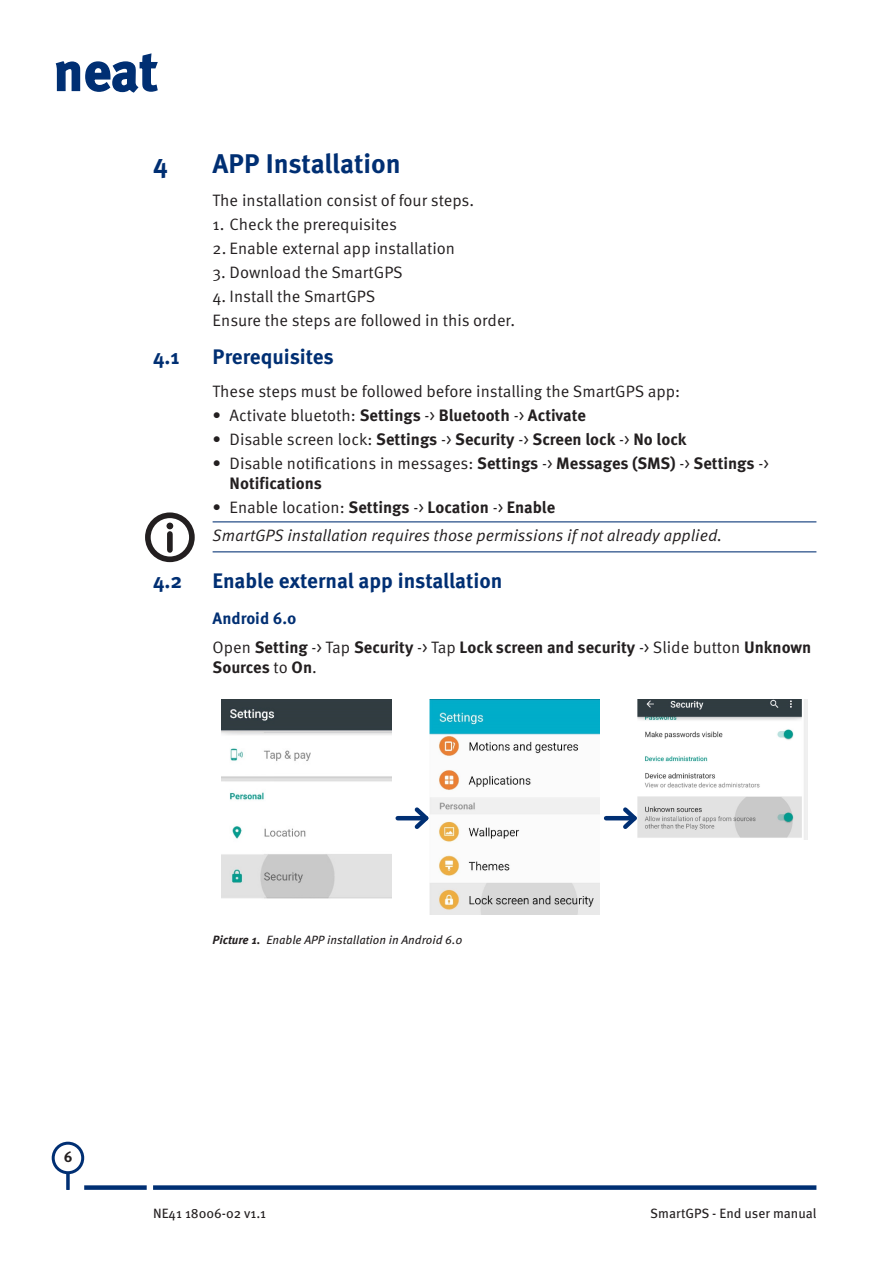
<style>
.page{position:relative;width:893px;height:1263px;background:#fff}
.page>*{position:absolute;margin:0;border:0;box-sizing:border-box;transform-origin:0 0}
.t1{font:700 54px "Meta OT";color:#002f73}
.t2{font:700 27px "Meta OT";color:#002f73}
.t3{font:700 21px "Meta OT";color:#002f73}
.t4{font:16.5px/24px "Meta OT Norm";color:#231f20}
.t5{font:700 16.5px/28.3px "Meta OT";color:#231f20}
.t6{font:16.5px "Meta OT Norm Ita";color:#231f20}
.t7{font:700 15px "Meta OT";color:#231f20}
.t8{font:13.5px "Meta OT";color:#231f20}
.t9{font:italic 12px "Meta OT";color:#231f20}
.s1{font-family:"Meta OT Norm";font-weight:400}
.s2{font-family:"Meta OT";font-weight:700}
.s3{color:#002f73}
.s4{font-weight:700}
</style>
<div class="page">
<div style="left:52px;top:1142px;width:32px;height:32px;border:3px solid #002f73;border-radius:50%"></div>
<hr style="left:66px;top:1173px;width:3px;height:17px;background:#002f73">
<div style="left:153px;top:1185px;width:663px;height:5px;background:#002f73"></div>
<div style="left:84px;top:1185px;width:63px;height:5px;background:#002f73"></div>
<svg style="left:55px;top:53px;width:103px;height:40px"></svg>
<hr style="left:213px;top:521px;width:603px;height:1px;background:#002f73">
<hr style="left:213px;top:551px;width:603px;height:1px;background:#002f73">
<img style="left:221px;top:700px;width:170px;height:199px">
<img style="left:429px;top:700px;width:171px;height:215px">
<img style="left:638px;top:700px;width:170px;height:139px">
<div style="left:145px;top:512px;width:50px;height:50px;border:6px solid #231f20;border-radius:50%"></div>
<div style="left:167px;top:534px;width:6px;height:16px;background:#231f20"></div>
<svg style="left:167px;top:523px;width:6px;height:6px"></svg>
<div style="left:166px;top:523px;width:7px;height:6px;border:1px solid #231f20;border-radius:50%"></div>
<hr style="left:606px;top:816px;width:28px;height:4px;background:#002f73">
<svg style="left:619px;top:803px;width:22px;height:30px"></svg>
<hr style="left:398px;top:816px;width:28px;height:4px;background:#002f73">
<svg style="left:411px;top:803px;width:22px;height:30px"></svg>
<h1 class="t1" style="left:54px;top:37px;width:106px">neat</h1>
<h2 class="t2" style="left:153px;top:147px;width:16px">4</h2>
<h2 class="t2" style="left:213px;top:147px;width:190px">APP Installation</h2>
<p class="t4" style="left:213px;top:188px;width:263px">The installation consist of four steps.</p>
<p class="t4" style="left:213px;top:213px;width:186px">1. Check the prerequisites</p>
<p class="t4" style="left:213px;top:237px;width:244px">2. Enable external app installation</p>
<p class="t4" style="left:213px;top:261px;width:192px">3. Download the SmartGPS</p>
<p class="t4" style="left:213px;top:285px;width:304px">4. Install the SmartGPS<br>Ensure the steps are followed in this order.</p>
<p class="t3" style="left:153px;top:344px;width:28px">4.1</p>
<p class="t3" style="left:213px;top:344px;width:123px">Prerequisites</p>
<p class="t4" style="left:213px;top:379px;width:469px">These steps must be followed before installing the SmartGPS app:</p>
<p class="t5" style="left:213px;top:401px;width:375px"><span class="s1">• Activate bluetoth:</span> Settings <span class="s1">-&gt;</span> Bluetooth <span class="s1">-&gt;</span> Activate</p>
<p class="t5" style="left:213px;top:425px;width:475px"><span class="s1">• Disable screen lock:</span> Settings <span class="s1">-&gt;</span> Security <span class="s1">-&gt;</span> Screen lock <span class="s1">-&gt;</span> No lock</p>
<p class="t4" style="left:213px;top:451px;width:558px">• Disable notifications in messages: <span class="s2">Settings</span> -&gt; <span class="s2">Messages (SMS)</span> -&gt; <span class="s2">Settings</span> -&gt;</p>
<p class="t5" style="left:230px;top:469px;width:94px">Notifications</p>
<p class="t5" style="left:213px;top:493px;width:344px"><span class="s1">• Enable location:</span> Settings <span class="s1">-&gt;</span> Location <span class="s1">-&gt;</span> Enable</p>
<p class="t6" style="left:213px;top:526px;width:511px">SmartGPS installation requires those permissions if not already applied.</p>
<p class="t3" style="left:153px;top:567px;width:31px">4.2</p>
<p class="t3" style="left:213px;top:567px;width:291px">Enable external app installation</p>
<p class="t5" style="left:213px;top:605px;width:600px"><span class="s3">Android 6.0<br></span><span class="s1">Open</span> Setting <span class="s1">-&gt; Tap</span> Security <span class="s1">-&gt; Tap</span> Lock screen and security <span class="s1">-&gt; Slide button</span> Unknown</p>
<p class="t5" style="left:213px;top:653px;width:106px">Sources <span class="s1">to</span> On<span class="s1">.</span></p>
<p class="t9" style="left:213px;top:933px;width:251px"><span class="s4">Picture 1.</span> Enable APP installation in Android 6.0</p>
<p class="t7" style="left:64px;top:1147px;width:10px">6</p>
<p class="t8" style="left:153px;top:1205px;width:115px">NE41 18006-02 v1.1</p>
<p class="t8" style="left:650px;top:1205px;width:168px">SmartGPS - End user manual</p>
</div>
